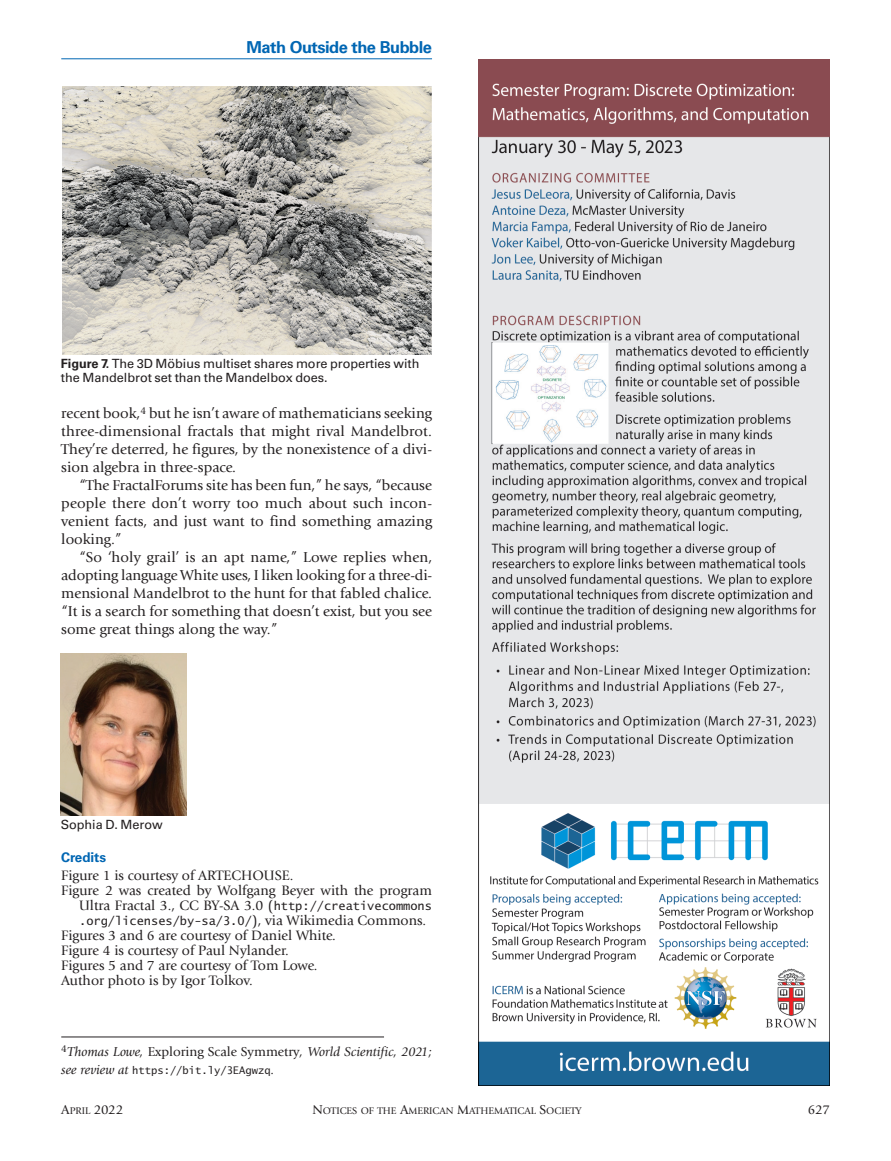
<style>
.page{position:relative;width:891px;height:1161px;background:#fff}
.page>*{position:absolute;margin:0;border:0;box-sizing:border-box;transform-origin:0 0}
.t1{font:700 16.5px "Univers LT Std";letter-spacing:-.03em;color:#0166b3}
.t2{font:15px/18px "Giovanni Std";color:#231f20;text-align:justify}
.t3{font:14.25px/15px "Giovanni Std";color:#231f20}
.t4{font:italic 13.5px "Giovanni Std";color:#231f20}
.t5{font:13.5px "Giovanni Std";color:#231f20}
.t6{font:700 13.5px "Univers LT Std";letter-spacing:-.005em;color:#0166b3}
.t7{font:12.75px/14.2px "Univers LT Std";letter-spacing:-.005em;color:#231f20}
.t8{font:12px "Lucida Sans Typewriter";color:#231f20}
.t9{font:10.5px "Lucida Sans Typewriter";color:#231f20}
.t10{font:10.05px "Giovanni Std";color:#231f20}
.s1{font-weight:700}
.s2{font-family:"Lucida Sans Typewriter";font-size:12px}
.s3{font-family:"Giovanni Std";font-size:14.25px}
.s4{font-style:normal}
.s5{font-family:"Giovanni Std";font-style:italic;font-size:13.5px}
.s6{font-size:10.05px}
.s7{font-size:13.5px}
</style>
<div class="page">
<hr style="left:61px;top:58px;width:371px;height:1px;background:#0166b3">
<hr style="left:61px;top:1037px;width:323px;height:1px;background:#231f20">
<img style="left:62px;top:87px;width:369px;height:268px">
<img style="left:61px;top:654px;width:125px;height:161px">
<img style="left:479px;top:59px;width:351px;height:1026px">
<p class="t1" style="left:247px;top:38px;width:187px">Math Outside the Bubble</p>
<p class="t7" style="left:61px;top:357px;width:360px"><span class="s1">Figure 7.</span> The 3D Möbius multiset shares more properties with the Mandelbrot set than the Mandelbox does.</p>
<p class="t2" style="left:61px;top:405px;width:372px">recent book,<sup>4</sup> but he isn’t aware of mathematicians seeking three-dimensional fractals that might rival Mandelbrot.<br>They’re deterred, he figures, by the nonexistence of a divi&shy;sion algebra in three-space.</p>
<p class="t2" style="left:61px;top:476px;width:372px;text-indent:18px">“The FractalForums site has been fun,” he says, “because people there don’t worry too much about such incon&shy;venient facts, and just want to find something amazing looking.”</p>
<p class="t2" style="left:61px;top:548px;width:372px;text-indent:18px">“So ‘holy grail’ is an apt name,” Lowe replies when, adopting language White uses, I liken looking for a three-di&shy;mensional Mandelbrot to the hunt for that fabled chalice. “It is a search for something that doesn’t exist, but you see some great things along the way.”</p>
<p class="t7" style="left:61px;top:817px;width:103px">Sophia D. Merow</p>
<p class="t6" style="left:61px;top:850px;width:46px">Credits</p>
<p class="t3" style="left:61px;top:868px;width:234px">Figure 1 is courtesy of ARTECHOUSE.</p>
<p class="t3" style="left:61px;top:883px;width:372px">Figure 2 was created by Wolfgang Beyer with the program</p>
<p class="t3" style="left:79px;top:898px;width:354px">Ultra Fractal 3., CC BY-SA 3.0 (<span class="s2">http://creativecommons</span></p>
<p class="t8" style="left:79px;top:914px;width:348px">.org/licenses/by-sa/3.0/<span class="s3">), via Wikimedia Commons.</span></p>
<p class="t3" style="left:61px;top:928px;width:276px">Figures 3 and 6 are courtesy of Daniel White.<br>Figure 4 is courtesy of Paul Nylander.<br>Figures 5 and 7 are courtesy of Tom Lowe.<br>Author photo is by Igor Tolkov.</p>
<p class="t4" style="left:61px;top:1045px;width:372px"><sup>4</sup>Thomas Lowe, <span class="s4">Exploring Scale Symmetry</span>, World Scientific, 2021;</p>
<p class="t9" style="left:61px;top:1065px;width:215px"><span class="s5">see review at</span> https://bit.ly/3EAgwzq<span class="s5">.</span></p>
<p class="t5" style="left:61px;top:1102px;width:63px">A<span class="s6">PRIL</span> 2022</p>
<p class="t10" style="left:312px;top:1105px;width:271px"><span class="s7">N</span>OTICES OF THE <span class="s7">A</span>MERICAN <span class="s7">M</span>ATHEMATICAL <span class="s7">S</span>OCIETY</p>
<p class="t5" style="left:808px;top:1102px;width:24px">627</p>
</div>
